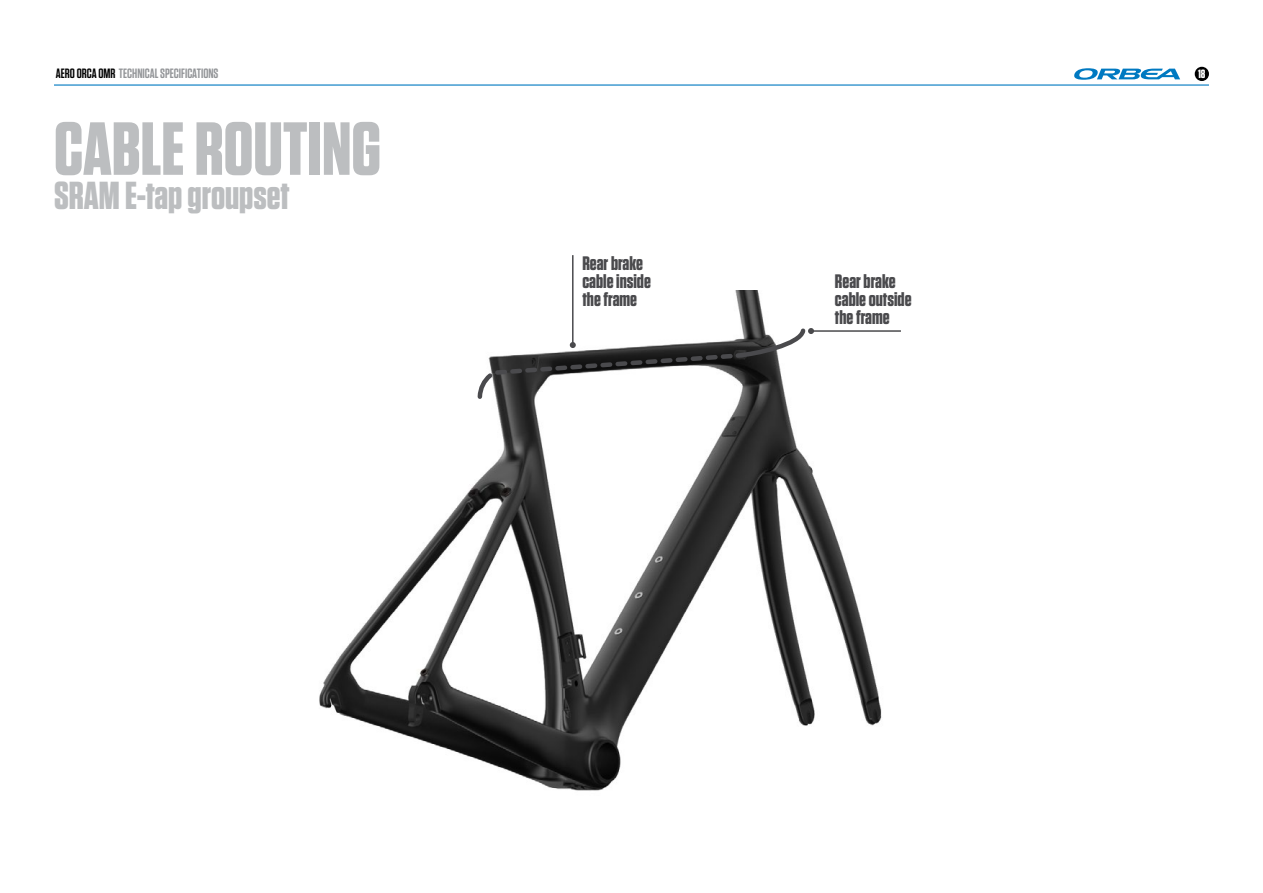
<style>
.page{position:relative;width:1263px;height:893px;background:#fff}
.page>*{position:absolute;margin:0;border:0;box-sizing:border-box;transform-origin:0 0}
.t1{font:700 75px "Tungsten";color:#bcbec0}
.t2{font:700 39px "Tungsten";color:#bcbec0}
.t3{font:700 19.5px/18px "Tungsten";color:#4a4a4d}
.t4{font:600 13.5px "Tungsten";color:#939598}
.t5{font:700 12px "Tungsten";color:#fff}
.s1{color:#000}
</style>
<div class="page">
<hr style="left:54px;top:84px;width:1155px;height:2px;background:#0079c1">
<svg style="left:1074px;top:68px;width:106px;height:12px"></svg>
<div style="left:1195px;top:67px;width:14px;height:14px;background:#000;border-radius:50%"></div>
<img style="left:319px;top:290px;width:563px;height:501px">
<hr style="left:811px;top:330px;width:90px;height:2px;background:#4a4a4d">
<hr style="left:572px;top:255px;width:1px;height:90px;background:#4a4a4d">
<svg style="left:475px;top:325px;width:339px;height:76px"></svg>
<p class="t4" style="left:56px;top:67px;width:164px"><span class="s1">AERO ORCA OMR</span> TECHNICAL SPECIFICATIONS</p>
<p class="t5" style="left:1198px;top:67px;width:9px">18</p>
<h1 class="t1" style="left:54px;top:109px;width:329px">CABLE ROUTING</h1>
<h2 class="t2" style="left:54px;top:175px;width:237px">SRAM E-tap groupset</h2>
<p class="t3" style="left:582px;top:254px;width:70px">Rear brake cable inside the frame</p>
<p class="t3" style="left:835px;top:273px;width:78px">Rear brake cable outside the frame</p>
</div>
